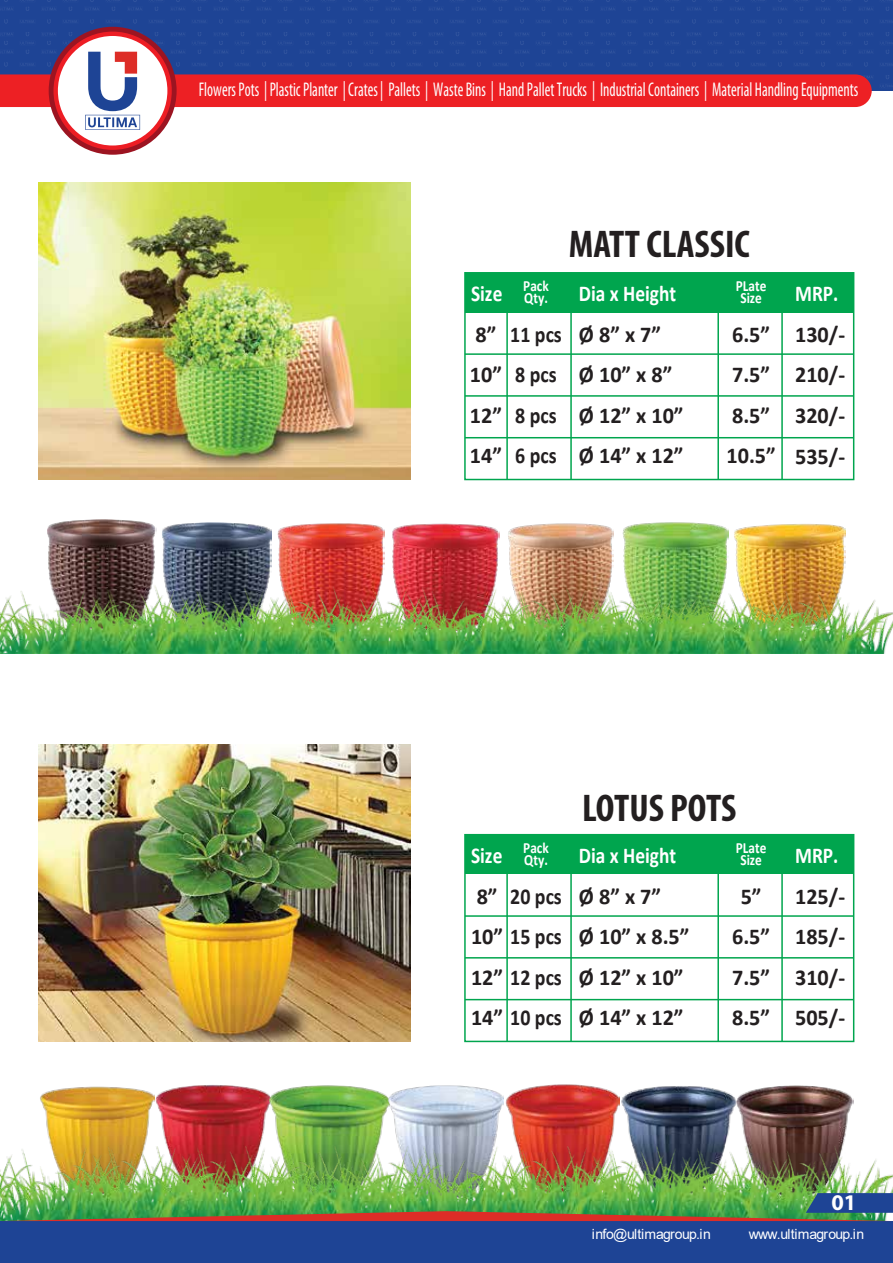
<style>
.page{position:relative;width:893px;height:1263px;background:#fff}
.page>*{position:absolute;margin:0;border:0;box-sizing:border-box;transform-origin:0 0}
.t1{font:700 condensed 38.7px "Myriad Pro";color:#231f20}
.t2{font:700 22.65px/40.5px "Calibri";color:#231f20}
.t3{font:700 22.65px "Calibri";color:#fff;scale:.85 1}
.t4{font:700 22.65px/40.5px "Calibri";color:#231f20;scale:.88 1}
.t5{font:700 22.5px "Myriad Pro";color:#fff}
.t6{font:condensed 19.95px "Myriad Pro";color:#fff;scale:.79 1}
.t7{font:700 15.6px/11.9px "Calibri";color:#fff;scale:.85 1}
.t8{font:14.1px "Arial";letter-spacing:-.025em;color:#fff}
.t9{font:14.1px "Arial";letter-spacing:-.055em;color:#fff}
</style>
<div class="page">
<div style="left:0;top:0;width:893px;height:91px;background:#1e4495"></div>
<img style="left:508px;top:523px;width:105px;height:32px">
<img style="left:734px;top:524px;width:111px;height:31px">
<img style="left:162px;top:522px;width:109px;height:33px">
<img style="left:277px;top:523px;width:108px;height:32px">
<img style="left:622px;top:522px;width:107px;height:33px">
<img style="left:48px;top:519px;width:108px;height:36px">
<img style="left:392px;top:523px;width:108px;height:32px">
<img style="left:40px;top:1085px;width:230px;height:61px">
<img style="left:270px;top:1085px;width:233px;height:61px">
<img style="left:505px;top:1084px;width:349px;height:62px">
<img style="left:0;top:555px;width:893px;height:98px">
<img style="left:0;top:1146px;width:893px;height:47px">
<div style="left:464px;top:272px;width:390px;height:208px;background:#fff;border:2px solid #00a54e"></div>
<hr style="left:506px;top:273px;width:2px;height:206px;background:#00a54e">
<hr style="left:570px;top:273px;width:2px;height:206px;background:#00a54e">
<hr style="left:717px;top:273px;width:2px;height:206px;background:#00a54e">
<hr style="left:781px;top:273px;width:2px;height:206px;background:#00a54e">
<hr style="left:465px;top:353px;width:389px;height:2px;background:#00a54e">
<hr style="left:465px;top:395px;width:389px;height:2px;background:#00a54e">
<hr style="left:465px;top:437px;width:389px;height:1px;background:#00a54e">
<div style="left:465px;top:273px;width:389px;height:39px;background:#00a54e"></div>
<div style="left:464px;top:834px;width:390px;height:208px;background:#fff;border:2px solid #00a54e"></div>
<hr style="left:506px;top:835px;width:2px;height:206px;background:#00a54e">
<hr style="left:570px;top:835px;width:2px;height:206px;background:#00a54e">
<hr style="left:717px;top:835px;width:2px;height:206px;background:#00a54e">
<hr style="left:781px;top:835px;width:2px;height:206px;background:#00a54e">
<hr style="left:465px;top:915px;width:389px;height:2px;background:#00a54e">
<hr style="left:465px;top:957px;width:389px;height:1px;background:#00a54e">
<hr style="left:465px;top:999px;width:389px;height:1px;background:#00a54e">
<div style="left:465px;top:835px;width:389px;height:39px;background:#00a54e"></div>
<div style="left:0;top:1221px;width:893px;height:42px;background:#1e4495"></div>
<img style="left:39px;top:182px;width:371px;height:297px">
<img style="left:39px;top:744px;width:371px;height:297px">
<svg style="left:49px;top:27px;width:128px;height:128px"></svg>
<svg style="left:54px;top:32px;width:118px;height:118px"></svg>
<div style="left:58px;top:36px;width:109px;height:109px;background:#fff;border-radius:50%"></div>
<svg style="left:0;top:52px;width:872px;height:78px"></svg>
<svg style="left:0;top:1193px;width:893px;height:28px;background:#678f49"></svg>
<p class="t6" style="left:199px;top:77px;width:836px">Flowers Pots | Plastic Planter | Crates | Pallets | Waste Bins | Hand Pallet Trucks | Industrial Containers | Material Handling Equipments</p>
<h1 class="t1" style="left:569px;top:220px;width:183px">MATT CLASSIC</h1>
<p class="t3" style="left:471px;top:277px;width:93px">Size <sup>Pack</sup></p>
<p class="t7" style="left:524px;top:292px;width:29px">Qty.</p>
<p class="t7" style="left:736px;top:280px;width:37px">PLate<br>Size</p>
<p class="t2" style="left:579px;top:314px;width:106px">Ø 8” x 7”<br>Ø 10” x 8”<br>Ø 12” x 10”<br>Ø 14” x 12”</p>
<p class="t3" style="left:579px;top:277px;width:116px">Dia x Height</p>
<p class="t3" style="left:795px;top:277px;width:52px">MRP.</p>
<p class="t2" style="left:470px;top:314px;width:34px">8”<br>10”<br>12”<br>14”</p>
<p class="t2" style="left:795px;top:314px;width:52px;text-align:justify">130/- 210/- 320/- 535/-</p>
<p class="t4" style="left:510px;top:314px;width:60px">11 pcs<br>8 pcs<br>8 pcs<br>6 pcs</p>
<p class="t2" style="left:726px;top:314px;width:51px">6.5”<br>7.5”<br>8.5”<br>10.5”</p>
<h1 class="t1" style="left:582px;top:784px;width:156px">LOTUS POTS</h1>
<p class="t3" style="left:471px;top:839px;width:93px">Size <sup>Pack</sup></p>
<p class="t7" style="left:524px;top:853px;width:29px">Qty.</p>
<p class="t7" style="left:736px;top:842px;width:37px">PLate<br>Size</p>
<p class="t2" style="left:579px;top:876px;width:112px">Ø 8” x 7”<br>Ø 10” x 8.5”<br>Ø 12” x 10”<br>Ø 14” x 12”</p>
<p class="t3" style="left:579px;top:839px;width:116px">Dia x Height</p>
<p class="t3" style="left:795px;top:839px;width:52px">MRP.</p>
<p class="t2" style="left:471px;top:876px;width:92px">8”<br>10” 15 pcs<br>12” 12 pcs<br>14” 10 pcs</p>
<p class="t2" style="left:795px;top:876px;width:52px;text-align:justify">125/- 185/- 310/- 505/-</p>
<p class="t2" style="left:732px;top:876px;width:40px;text-align:center">5”<br>6.5”<br>7.5”<br>8.5”</p>
<p class="t4" style="left:510px;top:876px;width:60px">20 pcs</p>
<p class="t5" style="left:831px;top:1188px;width:26px">01</p>
<p class="t8" style="left:592px;top:1224px;width:120px">info@ultimagroup.in</p>
<p class="t9" style="left:749px;top:1224px;width:117px">www.ultimagroup.in</p>
</div>
